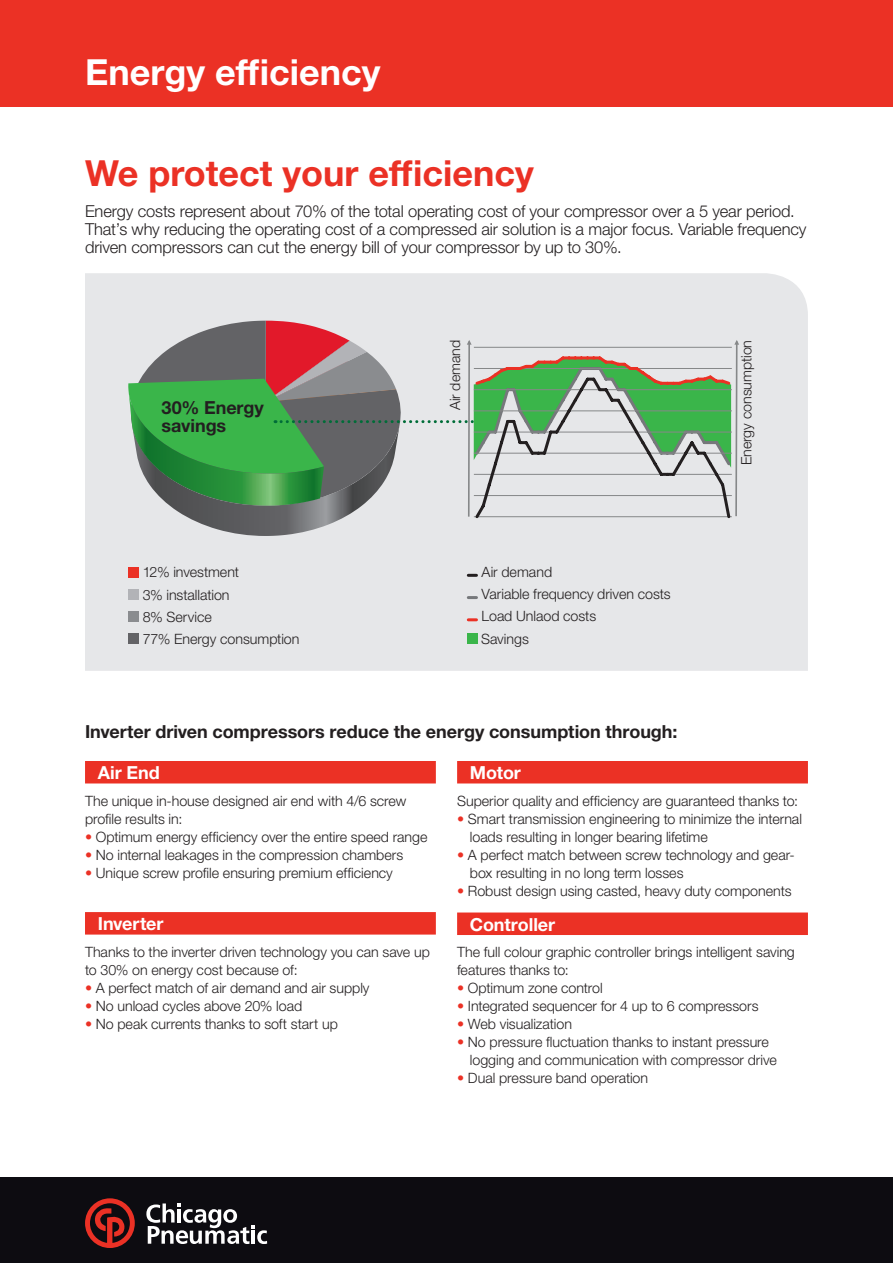
<style>
.page{position:relative;width:893px;height:1263px;background:#fff}
.page>*{position:absolute;margin:0;border:0;box-sizing:border-box;transform-origin:0 0}
.t1{font:700 36px "Helvetica Neue LT Std";color:#eb3125}
.t2{font:700 36px "Helvetica Neue LT Std";color:#fff}
.t3{font:700 18px/18px "Helvetica Neue LT Std";letter-spacing:-.005em;color:#231f20}
.t4{font:700 18px "Helvetica Neue LT Std";letter-spacing:-.005em;color:#fff}
.t5{font:300 16.5px/18px "Helvetica Neue LT Std";letter-spacing:-.01em;color:#231f20}
.t6{font:300 14.25px/18px "Helvetica Neue LT Std";color:#231f20}
.s1{color:#eb3125}
</style>
<div class="page">
<div style="left:0;top:0;width:893px;height:107px;background:#eb3125"></div>
<div style="left:0;top:1178px;width:893px;height:85px;background:#0d0c11"></div>
<svg style="left:146px;top:1203px;width:121px;height:41px"></svg>
<svg style="left:85px;top:1198px;width:50px;height:50px"></svg>
<div style="left:85px;top:273px;width:723px;height:398px;background:#e6e7e9"></div>
<div style="left:85px;top:761px;width:351px;height:22px;background:#eb3125"></div>
<div style="left:457px;top:761px;width:351px;height:22px;background:#eb3125"></div>
<div style="left:457px;top:912px;width:351px;height:23px;background:#eb3125"></div>
<svg style="left:128px;top:321px;width:611px;height:215px;background:#a2b6a2"></svg>
<div style="left:128px;top:567px;width:11px;height:10px;background:#eb3125"></div>
<div style="left:128px;top:589px;width:11px;height:11px;background:#b2b3b7"></div>
<div style="left:128px;top:611px;width:11px;height:11px;background:#8a8c8f"></div>
<div style="left:128px;top:633px;width:11px;height:11px;background:#636366"></div>
<svg style="left:468px;top:574px;width:8px;height:3px"></svg>
<svg style="left:468px;top:596px;width:8px;height:3px"></svg>
<svg style="left:468px;top:618px;width:8px;height:3px"></svg>
<div style="left:467px;top:633px;width:10px;height:11px;background:#3ab54a"></div>
<div style="left:85px;top:912px;width:351px;height:22px;background:#eb3125"></div>
<h1 class="t2" style="left:85px;top:50px;width:297px">Energy efficiency</h1>
<h1 class="t1" style="left:85px;top:151px;width:450px">We protect your efficiency</h1>
<p class="t5" style="left:85px;top:201px;width:723px">Energy costs represent about 70% of the total operating cost of your compressor over a 5 year period.<br>That’s why reducing the operating cost of a compressed air solution is a major focus. Variable frequency driven compressors can cut the energy bill of your compressor by up to 30%.</p>
<p class="t3" style="left:162px;top:398px;width:104px">30% Energy savings</p>
<p class="t6" style="left:446px;top:410px;width:72px;rotate:-90deg">Air demand</p>
<p class="t6" style="left:737px;top:465px;width:127px;rotate:-90deg">Energy consumption</p>
<p class="t6" style="left:143px;top:561px;width:158px;line-height:22.2px">12% investment<br>3% installation<br>8% Service<br>77% Energy consumption</p>
<p class="t6" style="left:481px;top:560px;width:191px;line-height:22.2px">Air demand<br>Variable frequency driven costs<br>Load Unlaod costs<br>Savings</p>
<p class="t3" style="left:85px;top:722px;width:594px">Inverter driven compressors reduce the energy consumption through:</p>
<p class="t4" style="left:98px;top:762px;width:63px">Air End</p>
<p class="t6" style="left:85px;top:791px;width:323px">The unique in-house designed air end with 4/6 screw profile results in:</p>
<p class="t6" style="left:85px;top:827px;width:344px"><span class="s1">•</span> Optimum energy efficiency over the entire speed range</p>
<p class="t6" style="left:85px;top:845px;width:320px"><span class="s1">•</span> No internal leakages in the compression chambers</p>
<p class="t6" style="left:85px;top:863px;width:309px"><span class="s1">•</span> Unique screw profile ensuring premium efficiency</p>
<p class="t4" style="left:470px;top:762px;width:53px">Motor</p>
<p class="t6" style="left:457px;top:791px;width:342px">Superior quality and efficiency are guaranteed thanks to:</p>
<p class="t6" style="left:470px;top:809px;width:334px;text-indent:-13px"><span class="s1">•</span> Smart transmission engineering to minimize the internal loads resulting in longer bearing lifetime</p>
<p class="t6" style="left:470px;top:845px;width:326px;text-indent:-13px"><span class="s1">•</span> A perfect match between screw technology and gear&shy;box resulting in no long term losses</p>
<p class="t6" style="left:457px;top:881px;width:336px"><span class="s1">•</span> Robust design using casted, heavy duty components</p>
<p class="t4" style="left:470px;top:913px;width:87px">Controller</p>
<p class="t6" style="left:457px;top:943px;width:339px">The full colour graphic controller brings intelligent saving features thanks to:</p>
<p class="t6" style="left:457px;top:979px;width:147px"><span class="s1">•</span> Optimum zone control</p>
<p class="t6" style="left:457px;top:997px;width:303px"><span class="s1">•</span> Integrated sequencer for 4 up to 6 compressors</p>
<p class="t6" style="left:457px;top:1015px;width:116px"><span class="s1">•</span> Web visualization</p>
<p class="t6" style="left:470px;top:1033px;width:309px;text-indent:-13px"><span class="s1">•</span> No pressure fluctuation thanks to instant pressure logging and communication with compressor drive</p>
<p class="t6" style="left:457px;top:1069px;width:193px"><span class="s1">•</span> Dual pressure band operation</p>
<p class="t4" style="left:98px;top:913px;width:67px">Inverter</p>
<p class="t6" style="left:85px;top:942px;width:346px">Thanks to the inverter driven technology you can save up to 30% on energy cost because of:</p>
<p class="t6" style="left:85px;top:978px;width:286px"><span class="s1">•</span> A perfect match of air demand and air supply</p>
<p class="t6" style="left:85px;top:996px;width:219px"><span class="s1">•</span> No unload cycles above 20% load</p>
<p class="t6" style="left:85px;top:1014px;width:254px"><span class="s1">•</span> No peak currents thanks to soft start up</p>
</div>
